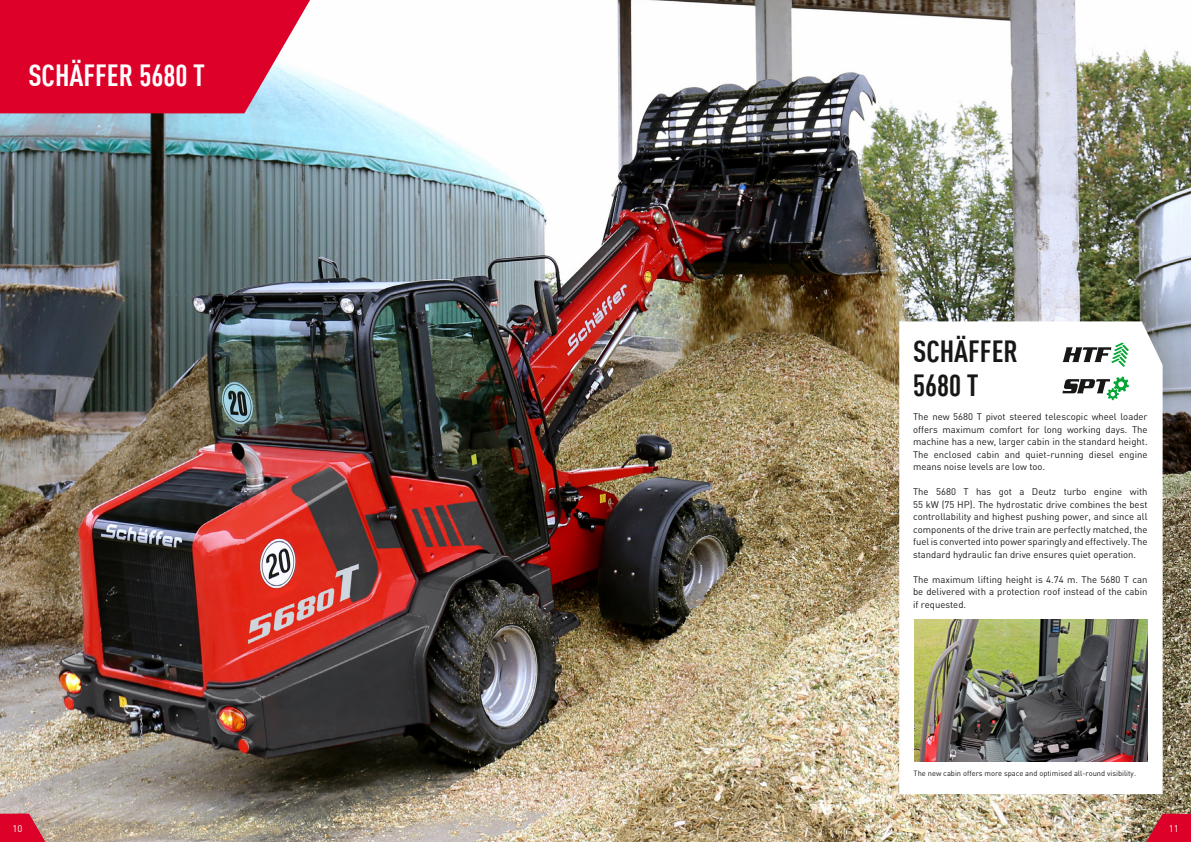
<style>
.page{position:relative;width:1191px;height:842px;background:#fff}
.page>*{position:absolute;margin:0;border:0;box-sizing:border-box;transform-origin:0 0}
.t1{font:700 condensed 30px "DIN Offc Pro";color:#fff}
.t2{font:700 condensed 30px/34.5px "DIN Offc Pro";color:#181716}
.t3{font:9.5px/12.5px "DIN Offc Pro";color:#181716;text-align:justify}
.t4{font:9.5px "DIN Offc Pro";color:#fff}
.t5{font:7.5px "DIN Offc Pro";color:#181716}
</style>
<div class="page">
<img style="left:0;top:0;width:1191px;height:842px">
<svg style="left:0;top:0;width:310px;height:113px;background:#dc183e"></svg>
<svg style="left:1146px;top:814px;width:45px;height:28px"></svg>
<svg style="left:0;top:814px;width:45px;height:28px"></svg>
<svg style="left:899px;top:321px;width:263px;height:473px"></svg>
<svg style="left:1062px;top:343px;width:67px;height:24px"></svg>
<svg style="left:1062px;top:376px;width:67px;height:24px"></svg>
<img style="left:914px;top:620px;width:233px;height:142px">
<h1 class="t1" style="left:28px;top:53px;width:178px">SCHÄFFER 5680 T</h1>
<h1 class="t2" style="left:913px;top:332px;width:106px">SCHÄFFER<br>5680 T</h1>
<p class="t3" style="left:913px;top:410px;width:236px">The new 5680 T pivot steered telescopic wheel loader offers maximum comfort for long working days. The machine has a new, larger cabin in the standard height.<br>The enclosed cabin and quiet-running diesel engine means noise levels are low too.</p>
<p class="t3" style="left:913px;top:485px;width:236px">The 5680 T has got a Deutz turbo engine with 55 kW (75 HP). The hydrostatic drive combines the best controllability and highest pushing power, and since all components of the drive train are perfectly matched, the fuel is converted into power sparingly and effectively. The standard hydraulic fan drive ensures quiet operation.</p>
<p class="t3" style="left:913px;top:573px;width:236px">The maximum lifting height is 4.74 m. The 5680 T can be delivered with a protection roof instead of the cabin if requested.</p>
<p class="t5" style="left:913px;top:767px;width:224px">The new cabin offers more space and optimised all-round visibility.</p>
<p class="t4" style="left:13px;top:821px;width:11px">10</p>
<p class="t4" style="left:1168px;top:821px;width:11px">11</p>
</div>
